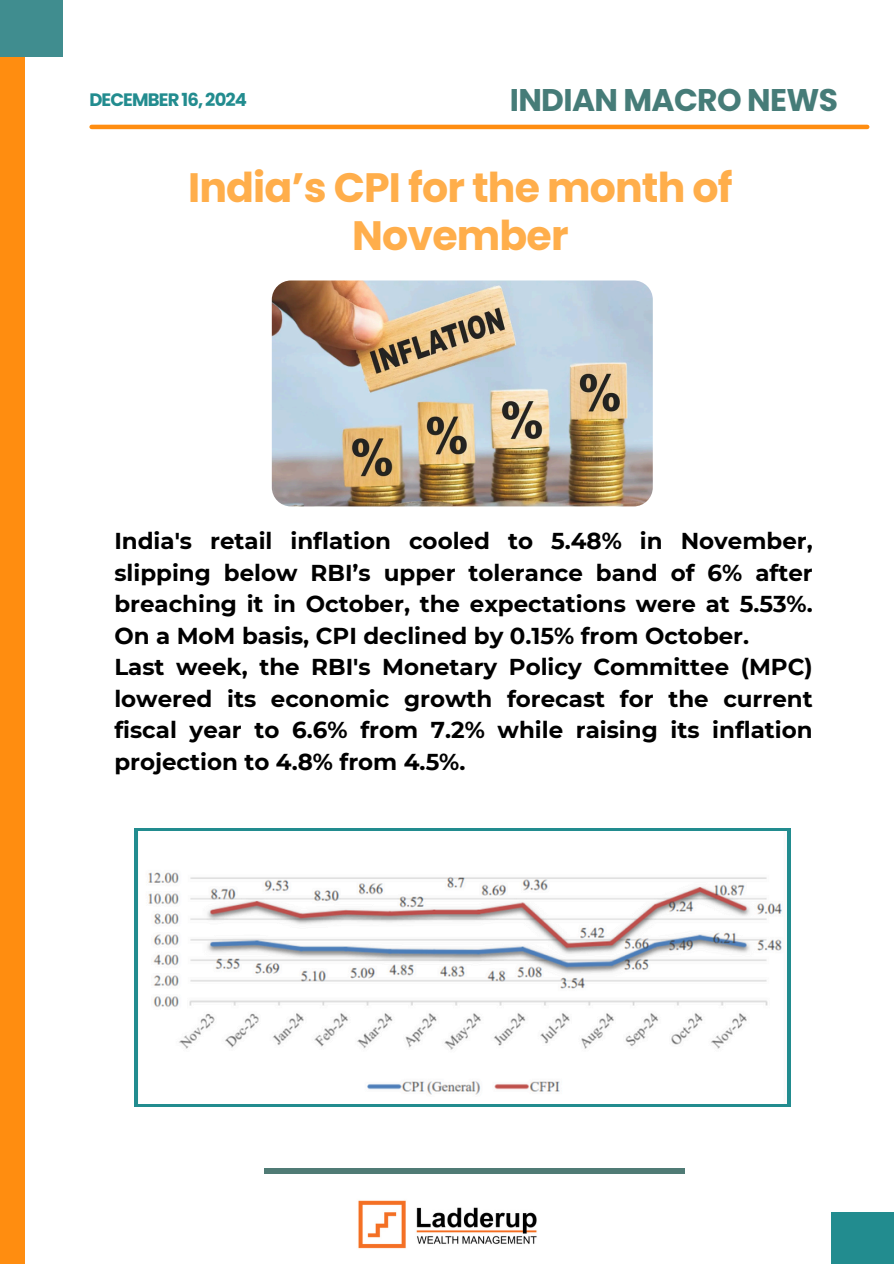
<style>
.page{position:relative;width:894px;height:1264px;background:#fff}
.page>*{position:absolute;margin:0;border:0;box-sizing:border-box;transform-origin:0 0}
.t1{font:700 41.1px/48.3px "Poppins";letter-spacing:-.02em;color:#ffae4b;text-align:center}
.t2{font:700 31.35px "Poppins";letter-spacing:-.02em;color:#467c78}
.t3{font:700 22.95px/31.5px "Montserrat";color:#000}
.t4{font:700 18px "Poppins";letter-spacing:-.05em;color:#228c8f}
</style>
<div class="page">
<div style="left:0;top:0;width:24px;height:1263px;background:#ff8d10"></div>
<div style="left:0;top:0;width:63px;height:56px;background:#408d8f"></div>
<div style="left:831px;top:1212px;width:62px;height:51px;background:#228c8f"></div>
<hr style="left:92px;top:125px;width:775px;height:4px;background:#ff8d10">
<div style="left:264px;top:1168px;width:420px;height:6px;background:#507b75"></div>
<img style="left:358px;top:1200px;width:179px;height:49px">
<img style="left:272px;top:280px;width:380px;height:226px;border-radius:19px">
<svg style="left:134px;top:828px;width:655px;height:279px;fill:#228c8f"></svg>
<img style="left:138px;top:831px;width:648px;height:272px">
<h2 class="t4" style="left:89px;top:87px;width:159px">DECEMBER 16, 2024</h2>
<p class="t2" style="left:509px;top:78px;width:329px">INDIAN MACRO NEWS</p>
<p class="t1" style="left:188px;top:163px;width:546px">India’s CPI for the month of<br>November</p>
<p class="t3" style="left:114px;top:525px;width:699px">India's retail inflation cooled to 5.48% in November, slipping below RBI’s upper tolerance band of 6% after breaching it in October, the expectations were at 5.53%.<br>On a MoM basis, CPI declined by 0.15% from October.<br>Last week, the RBI's Monetary Policy Committee (MPC) lowered its economic growth forecast for the current fiscal year to 6.6% from 7.2% while raising its inflation projection to 4.8% from 4.5%.</p>
</div>
